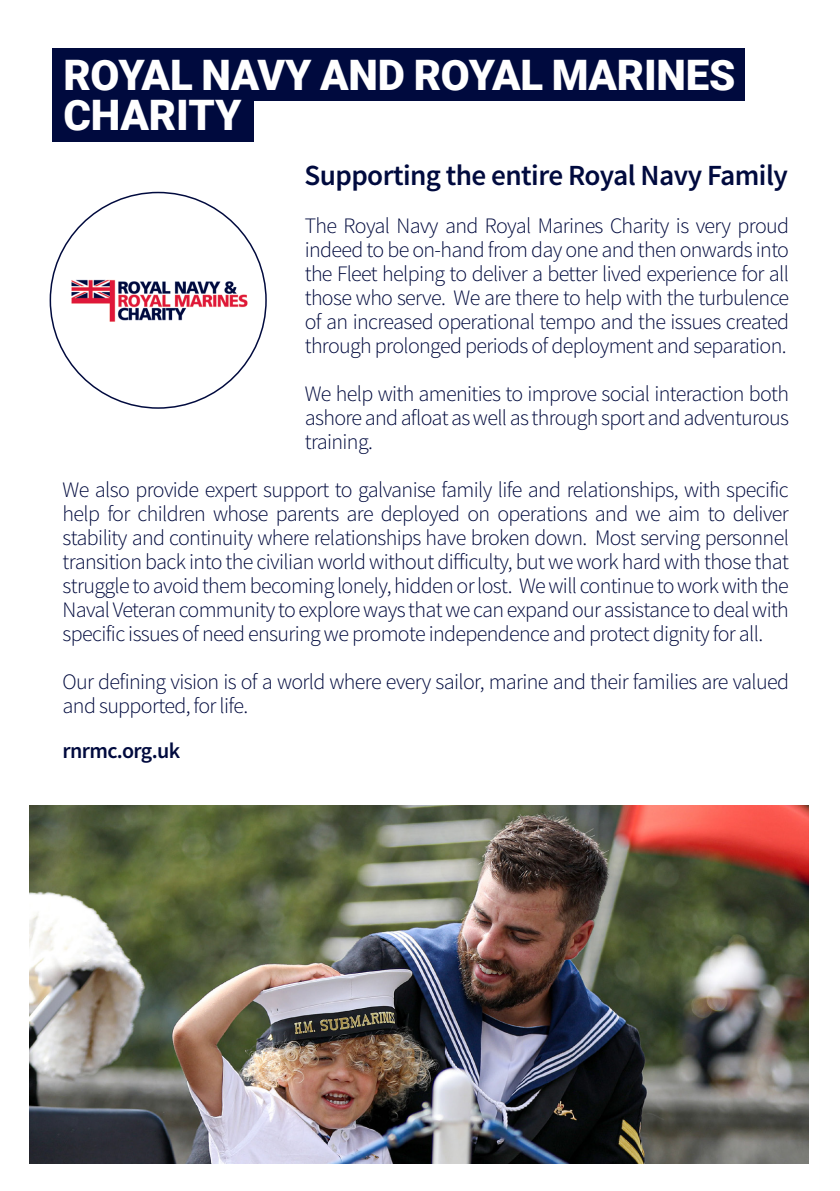
<style>
.page{position:relative;width:840px;height:1191px;background:#fff}
.page>*{position:absolute;margin:0;border:0;box-sizing:border-box;transform-origin:0 0}
.t1{font:900 42px/40px "Roboto";letter-spacing:-.005em;color:#fff}
.t2{font:600 29.2px "Source Sans Pro";letter-spacing:-.02em;color:#000a3e}
.t3{font:300 22px/24px "Source Sans Pro";letter-spacing:-.03em;color:#000a3e;text-align:justify}
.t4{font:600 22px "Source Sans Pro";letter-spacing:-.03em;color:#000a3e}
</style>
<div class="page">
<div style="left:52px;top:48px;width:692px;height:52px;background:#000a3e"></div>
<div style="left:52px;top:89px;width:201px;height:52px;background:#000a3e"></div>
<img style="left:71px;top:279px;width:177px;height:43px">
<img style="left:30px;top:805px;width:777px;height:358px">
<p class="t1" style="left:63px;top:53px;width:673px">ROYAL NAVY AND ROYAL MARINES<br>CHARITY</p>
<p class="t2" style="left:304px;top:157px;width:484px">Supporting the entire Royal Navy Family</p>
<p class="t3" style="left:304px;top:214px;width:485px">The Royal Navy and Royal Marines Charity is very proud indeed to be on-hand from day one and then onwards into the Fleet helping to deliver a better lived experience for all those who serve. We are there to help with the turbulence of an increased operational tempo and the issues created through prolonged periods of deployment and separation.</p>
<p class="t3" style="left:304px;top:382px;width:485px">We help with amenities to improve social interaction both ashore and afloat as well as through sport and adventurous training.</p>
<p class="t3" style="left:63px;top:477px;width:727px">We also provide expert support to galvanise family life and relationships, with specific help for children whose parents are deployed on operations and we aim to deliver stability and continuity where relationships have broken down. Most serving personnel transition back into the civilian world without difficulty, but we work hard with those that struggle to avoid them becoming lonely, hidden or lost. We will continue to work with the Naval Veteran community to explore ways that we can expand our assistance to deal with specific issues of need ensuring we promote independence and protect dignity for all.</p>
<p class="t3" style="left:63px;top:669px;width:727px">Our defining vision is of a world where every sailor, marine and their families are valued and supported, for life.</p>
<p class="t4" style="left:63px;top:737px;width:119px">rnrmc.org.uk</p>
</div>
